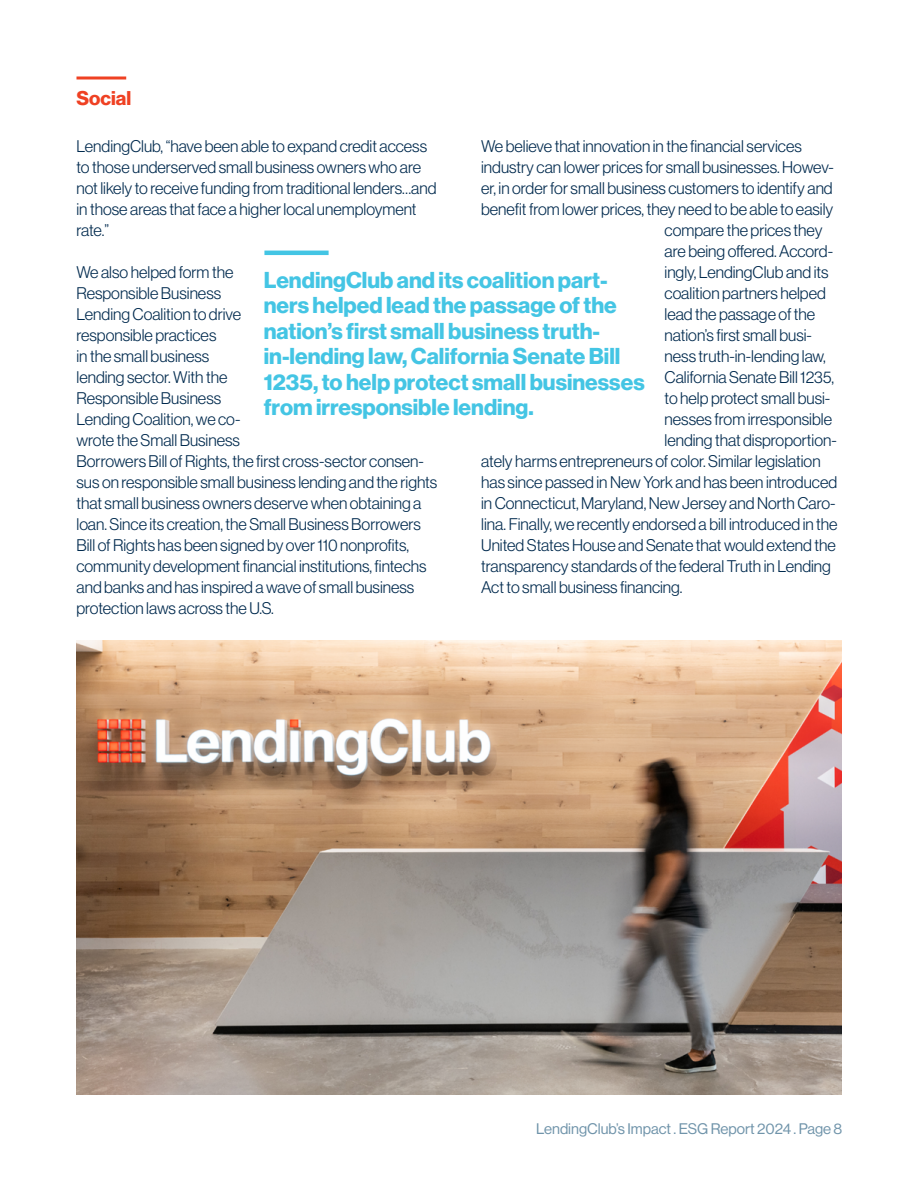
<style>
.page{position:relative;width:918px;height:1188px;background:#fff}
.page>*{position:absolute;margin:0;border:0;box-sizing:border-box;transform-origin:0 0}
.t1{font:700 22.5px/25.5px "Haas Grot Disp 75";color:#44c5e4}
.t2{font:700 19.5px "Haas Grot Disp 75";color:#ef4123}
.t3{font:300 16.5px/21px "Haas Grot Disp 45";color:#002a4e}
.t4{font:15px "Haas Grot Disp 55 Roman";color:#7094aa}
</style>
<div class="page">
<svg style="left:76px;top:76px;width:50px;height:4px"></svg>
<hr style="left:264px;top:251px;width:65px;height:4px;background:#43c5e4">
<img style="left:76px;top:641px;width:765px;height:454px">
<p class="t2" style="left:76px;top:86px;width:56px">Social</p>
<p class="t3" style="left:76px;top:136px;width:362px">LendingClub, “have been able to expand credit access to those underserved small business owners who are not likely to receive funding from traditional lenders…and in those areas that face a higher local unemployment rate.”</p>
<p class="t3" style="left:76px;top:262px;width:362px">We also helped form the<br>Responsible Business<br>Lending Coalition to drive<br>responsible practices<br>in the small business<br>lending sector. With the<br>Responsible Business<br>Lending Coalition, we co-<br>wrote the Small Business<br>Borrowers Bill of Rights, the first cross-sector consen&shy;sus on responsible small business lending and the rights that small business owners deserve when obtaining a loan. Since its creation, the Small Business Borrowers Bill of Rights has been signed by over 110 nonprofits, community development financial institutions, fintechs and banks and has inspired a wave of small business protection laws across the U.S.</p>
<p class="t3" style="left:481px;top:136px;width:322px">We believe that innovation in the financial services</p>
<p class="t3" style="left:481px;top:157px;width:354px">industry can lower prices for small businesses. Howev-</p>
<p class="t3" style="left:481px;top:178px;width:353px">er, in order for small business customers to identify and</p>
<p class="t3" style="left:481px;top:199px;width:354px">benefit from lower prices, they need to be able to easily</p>
<p class="t3" style="left:665px;top:220px;width:159px">compare the prices they</p>
<p class="t3" style="left:665px;top:241px;width:170px">are being offered. Accord-</p>
<p class="t3" style="left:665px;top:262px;width:165px">ingly, LendingClub and its</p>
<p class="t3" style="left:665px;top:283px;width:163px">coalition partners helped</p>
<p class="t3" style="left:665px;top:304px;width:152px">lead the passage of the</p>
<p class="t3" style="left:665px;top:325px;width:149px">nation’s first small busi-</p>
<p class="t3" style="left:665px;top:346px;width:163px">ness truth-in-lending law,</p>
<p class="t3" style="left:665px;top:367px;width:171px">California Senate Bill 1235,</p>
<p class="t3" style="left:665px;top:388px;width:167px">to help protect small busi-</p>
<p class="t3" style="left:665px;top:409px;width:169px">nesses from irresponsible</p>
<p class="t3" style="left:665px;top:430px;width:174px">lending that disproportion-</p>
<p class="t3" style="left:481px;top:451px;width:341px">ately harms entrepreneurs of color. Similar legislation</p>
<p class="t3" style="left:481px;top:472px;width:358px">has since passed in New York and has been introduced</p>
<p class="t3" style="left:481px;top:493px;width:356px">in Connecticut, Maryland, New Jersey and North Caro-</p>
<p class="t3" style="left:481px;top:514px;width:358px">lina. Finally, we recently endorsed a bill introduced in the</p>
<p class="t3" style="left:481px;top:535px;width:356px">United States House and Senate that would extend the</p>
<p class="t3" style="left:481px;top:556px;width:351px">transparency standards of the federal Truth in Lending</p>
<p class="t3" style="left:481px;top:577px;width:203px">Act to small business financing.</p>
<h1 class="t1" style="left:264px;top:267px;width:382px">LendingClub and its coalition part&shy;ners helped lead the passage of the nation’s first small business truth&shy;in-lending law, California Senate Bill 1235, to help protect small businesses from irresponsible lending.</h1>
<p class="t4" style="left:536px;top:1120px;width:308px">LendingClub’s Impact . ESG Report 2024 . Page 8</p>
</div>
